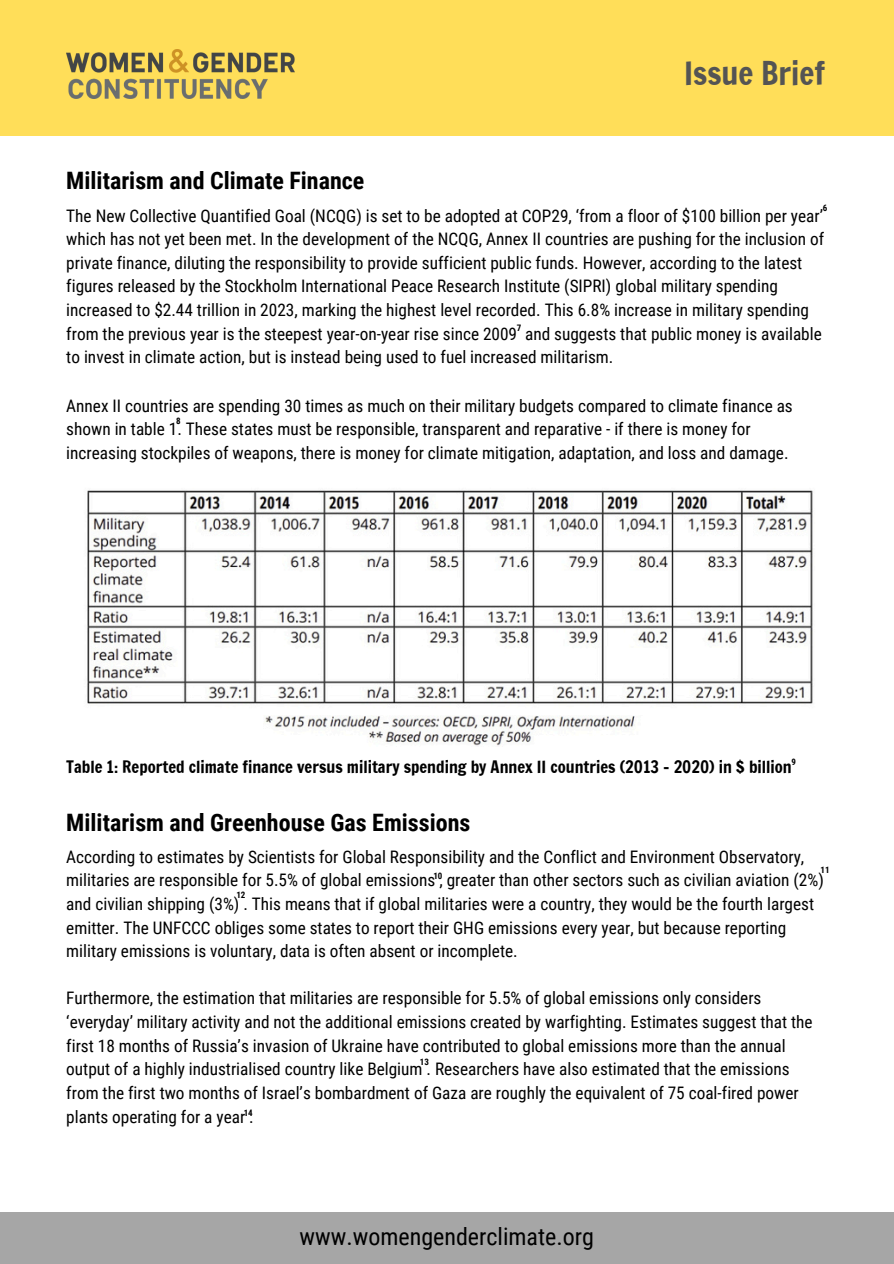
<style>
.page{position:relative;width:894px;height:1264px;background:#fff}
.page>*{position:absolute;margin:0;border:0;box-sizing:border-box;transform-origin:0 0}
.t1{font:31.5px "Francois One";color:#545454}
.t2{font:700 24px "Roboto Condensed";color:#000}
.t3{font:24px "Roboto Condensed";color:#000}
.t4{font:17.25px/23.7px "Roboto Condensed";color:#000}
.t5{font:16.5px "Francois One";color:#000}
.t6{font:700 9px "Roboto Condensed";color:#000}
</style>
<div class="page">
<div style="left:0;top:0;width:893px;height:136px;background:#ffde59"></div>
<img style="left:87px;top:490px;width:726px;height:256px">
<div style="left:0;top:1212px;width:893px;height:51px;background:#a6a6a6"></div>
<img style="left:66px;top:49px;width:229px;height:50px">
<h2 class="t2" style="left:66px;top:167px;width:299px">Militarism and Climate Finance</h2>
<p class="t1" style="left:684px;top:50px;width:142px">Issue Brief</p>
<p class="t6" style="left:822px;top:202px;width:6px">6</p>
<p class="t4" style="left:66px;top:204px;width:759px">The New Collective Quantified Goal (NCQG) is set to be adopted at COP29, ‘from a floor of $100 billion per year’ which has not yet been met. In the development of the NCQG, Annex II countries are pushing for the inclusion of private finance, diluting the responsibility to provide sufficient public funds. However, according to the latest figures released by the Stockholm International Peace Research Institute (SIPRI) global military spending increased to $2.44 trillion in 2023, marking the highest level recorded. This 6.8% increase in military spending from the previous year is the steepest year-on-year rise since 2009 and suggests that public money is available to invest in climate action, but is instead being used to fuel increased militarism.</p>
<p class="t4" style="left:66px;top:394px;width:727px">Annex II countries are spending 30 times as much on their military budgets compared to climate finance as shown in table 1. These states must be responsible, transparent and reparative - if there is money for increasing stockpiles of weapons, there is money for climate mitigation, adaptation, and loss and damage.</p>
<p class="t6" style="left:516px;top:323px;width:6px">7</p>
<h2 class="t6" style="left:176px;top:415px;width:6px">8</h2>
<p class="t6" style="left:791px;top:756px;width:6px">9</p>
<p class="t5" style="left:66px;top:755px;width:726px">Table 1: Reported climate finance versus military spending by Annex II countries (2013 - 2020) in $ billion</p>
<h1 class="t2" style="left:66px;top:808px;width:405px">Militarism and Greenhouse Gas Emissions</h1>
<p class="t4" style="left:66px;top:844px;width:758px">According to estimates by Scientists for Global Responsibility and the Conflict and Environment Observatory, militaries are responsible for 5.5% of global emissions , greater than other sectors such as civilian aviation (2%) and civilian shipping (3%) . This means that if global militaries were a country, they would be the fourth largest emitter. The UNFCCC obliges some states to report their GHG emissions every year, but because reporting military emissions is voluntary, data is often absent or incomplete.</p>
<p class="t4" style="left:66px;top:986px;width:747px">Furthermore, the estimation that militaries are responsible for 5.5% of global emissions only considers ‘everyday’ military activity and not the additional emissions created by warfighting. Estimates suggest that the first 18 months of Russia’s invasion of Ukraine have contributed to global emissions more than the annual output of a highly industrialised country like Belgium . Researchers have also estimated that the emissions from the first two months of Israel’s bombardment of Gaza are roughly the equivalent of 75 coal-fired power plants operating for a year .</p>
<p class="t6" style="left:820px;top:865px;width:11px">11</p>
<p class="t6" style="left:433px;top:870px;width:11px">10</p>
<p class="t6" style="left:236px;top:890px;width:11px">12</p>
<p class="t6" style="left:420px;top:1057px;width:11px">13</p>
<h3 class="t6" style="left:243px;top:1107px;width:11px">14</h3>
<p class="t3" style="left:299px;top:1223px;width:296px">www.womengenderclimate.org</p>
</div>
